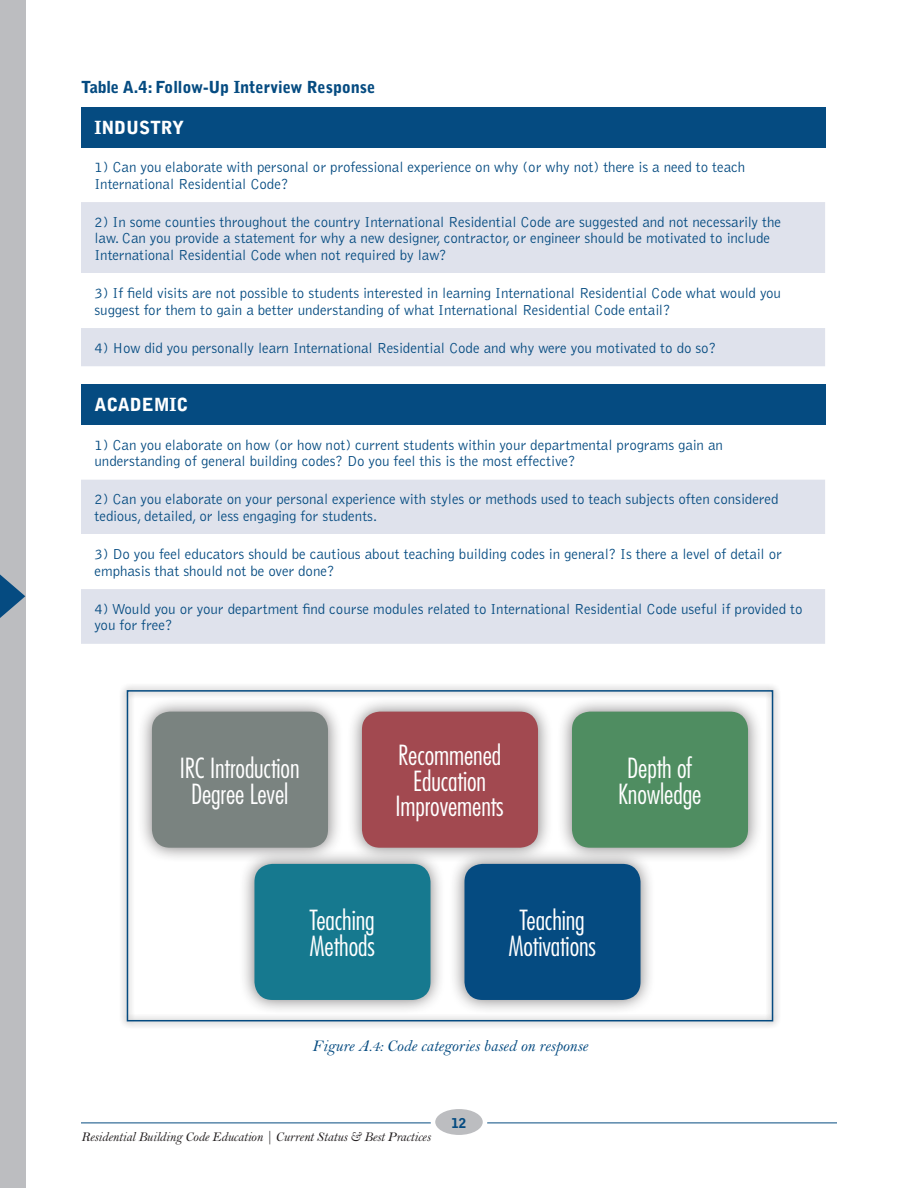
<style>
.page{position:relative;width:918px;height:1188px;background:#fff}
.page>*{position:absolute;margin:0;border:0;box-sizing:border-box;transform-origin:0 0}
.SUBHEAD{font:300 condensed 27px/25.5px "Futura Std";letter-spacing:-.005em;color:#fff;text-align:center}
.Table_Header{font:900 18px "Bell Gothic Std";letter-spacing:-.005em;color:#fff}
.t1{font:italic 16.5px "Bell MT Std";letter-spacing:-.005em;color:#054b81}
.t2{font:900 16.5px "Bell Gothic Std";letter-spacing:-.005em;color:#054b81}
.Table_Header-2{font:300 15px/16.5px "Bell Gothic Std";letter-spacing:-.005em;color:#054b81}
.t3{font:italic 13.5px "Bell MT Std";letter-spacing:-.015em;color:#231f20}
.t4{font:900 13.5px "Bell Gothic Std";color:#054b81}
</style>
<div class="page">
<div style="left:0;top:0;width:26px;height:1188px;background:#bcbdc0"></div>
<hr style="left:81px;top:1123px;width:756px;height:1px;background:#054b81">
<div style="left:433px;top:1107px;width:52px;height:30px;background:#bcbdc0;border-radius:50%"></div>
<div style="left:431px;top:1105px;width:56px;height:34px;border:4px solid #fff;border-radius:50%"></div>
<svg style="left:0;top:574px;width:25px;height:44px"></svg>
<div style="left:81px;top:107px;width:744px;height:40px;background:#054b81"></div>
<div style="left:81px;top:202px;width:744px;height:164px;background:#dfe2ec"></div>
<div style="left:81px;top:273px;width:744px;height:55px;background:#fff"></div>
<div style="left:81px;top:384px;width:744px;height:41px;background:#054b81"></div>
<div style="left:81px;top:480px;width:744px;height:164px;background:#dfe2ec"></div>
<div style="left:81px;top:534px;width:744px;height:55px;background:#fff"></div>
<div style="left:119px;top:682px;width:662px;height:347px;background:#231f20;opacity:.75"></div>
<div style="left:127px;top:690px;width:646px;height:331px;border:2px solid #054b81"></div>
<div style="left:137px;top:696px;width:207px;height:167px;background:#231f20;opacity:.59"></div>
<div style="left:152px;top:712px;width:176px;height:136px;background:#7a8380;border-radius:18px"></div>
<div style="left:239px;top:849px;width:207px;height:166px;background:#231f20;opacity:.59"></div>
<div style="left:254px;top:864px;width:177px;height:136px;background:#16798f;border-radius:18px"></div>
<div style="left:347px;top:696px;width:207px;height:167px;background:#231f20;opacity:.59"></div>
<div style="left:362px;top:712px;width:176px;height:136px;background:#a24950;border-radius:18px"></div>
<div style="left:449px;top:849px;width:207px;height:166px;background:#231f20;opacity:.59"></div>
<div style="left:464px;top:864px;width:177px;height:136px;background:#054b81;border-radius:18px"></div>
<div style="left:557px;top:696px;width:207px;height:167px;background:#231f20;opacity:.59"></div>
<div style="left:572px;top:712px;width:176px;height:136px;background:#4f8d61;border-radius:18px"></div>
<p class="t2" style="left:81px;top:78px;width:296px">Table A.4: Follow-Up Interview Response</p>
<p class="Table_Header" style="left:94px;top:117px;width:91px">INDUSTRY</p>
<p class="Table_Header-2" style="left:94px;top:159px;width:652px">1) Can you elaborate with personal or professional experience on why (or why not) there is a need to teach<br>International Residential Code?</p>
<p class="Table_Header-2" style="left:94px;top:214px;width:688px">2) In some counties throughout the country International Residential Code are suggested and not necessarily the law. Can you provide a statement for why a new designer, contractor, or engineer should be motivated to include<br>International Residential Code when not required by law?</p>
<p class="Table_Header-2" style="left:94px;top:285px;width:688px">3) If field visits are not possible to students interested in learning International Residential Code what would you suggest for them to gain a better understanding of what International Residential Code entail?</p>
<p class="Table_Header-2" style="left:94px;top:340px;width:623px">4) How did you personally learn International Residential Code and why were you motivated to do so?</p>
<p class="Table_Header" style="left:94px;top:394px;width:96px">ACADEMIC</p>
<p class="Table_Header-2" style="left:94px;top:437px;width:630px">1) Can you elaborate on how (or how not) current students within your departmental programs gain an understanding of general building codes? Do you feel this is the most effective?</p>
<p class="Table_Header-2" style="left:94px;top:492px;width:686px">2) Can you elaborate on your personal experience with styles or methods used to teach subjects often considered tedious, detailed, or less engaging for students.</p>
<p class="Table_Header-2" style="left:94px;top:546px;width:689px">3) Do you feel educators should be cautious about teaching building codes in general? Is there a level of detail or emphasis that should not be over done?</p>
<p class="Table_Header-2" style="left:94px;top:601px;width:710px">4) Would you or your department find course modules related to International Residential Code useful if provided to you for free?</p>
<p class="SUBHEAD" style="left:180px;top:755px;width:121px">IRC Introduction<br>Degree Level</p>
<p class="SUBHEAD" style="left:396px;top:743px;width:110px">Recommened<br>Education<br>Improvements</p>
<p class="SUBHEAD" style="left:618px;top:755px;width:85px">Depth of<br>Knowledge</p>
<p class="SUBHEAD" style="left:310px;top:908px;width:67px;text-align:left">Teaching<br>Methods</p>
<p class="SUBHEAD" style="left:508px;top:908px;width:89px">Teaching<br>Motivations</p>
<p class="t1" style="left:312px;top:1036px;width:277px">Figure A.4: Code categories based on response</p>
<p class="t3" style="left:81px;top:1129px;width:351px">Residential Building Code Education | Current Status &amp; Best Practices</p>
<p class="t4" style="left:452px;top:1115px;width:16px">12</p>
</div>
